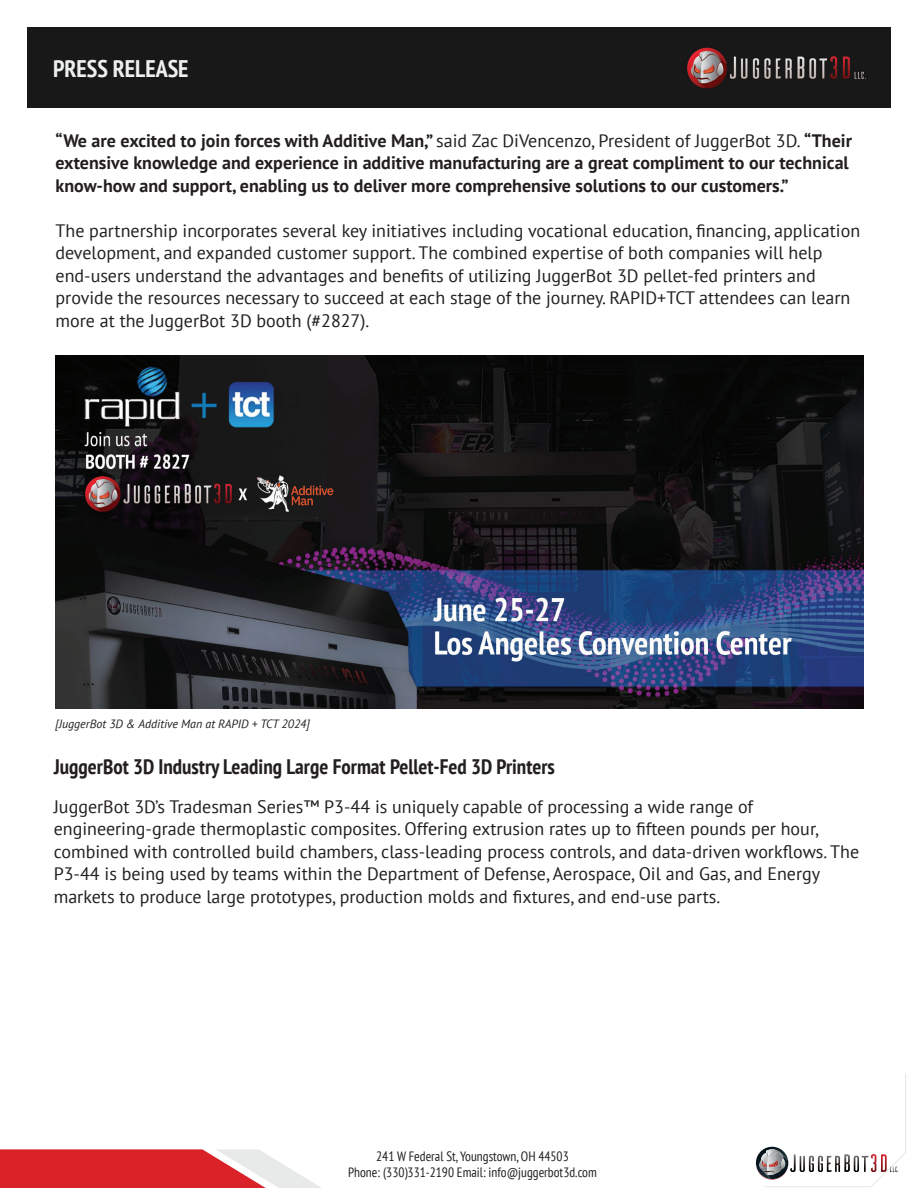
<style>
.page{position:relative;width:918px;height:1188px;background:#fff}
.page>*{position:absolute;margin:0;border:0;box-sizing:border-box;transform-origin:0 0}
.t1{font:700 condensed 24px "PT Sans";color:#edeff0}
.t2{font:700 condensed 21px "PT Sans";color:#231f20}
.t3{font:18px/22.5px "PT Sans";color:#231f20}
.t4{font:700 18px/22.5px "PT Sans";color:#231f20}
.t5{font:condensed 13.5px/16.2px "PT Sans";color:#231f20;text-align:center}
.t6{font:italic 12px "PT Sans";color:#231f20}
.s1{font-weight:400}
</style>
<div class="page">
<div style="left:27px;top:27px;width:864px;height:81px;background:#181818"></div>
<img style="left:687px;top:47px;width:179px;height:42px">
<svg style="left:756px;top:1073px;width:150px;height:114px"></svg>
<svg style="left:0;top:1149px;width:321px;height:39px;background:#e15b60"></svg>
<img style="left:56px;top:355px;width:808px;height:354px">
<h1 class="t1" style="left:53px;top:53px;width:137px">PRESS RELEASE</h1>
<p class="t4" style="left:56px;top:129px;width:798px">“We are excited to join forces with Additive Man,” <span class="s1">said Zac DiVencenzo, President of JuggerBot 3D.</span> “Their extensive knowledge and experience in additive manufacturing are a great compliment to our technical know-how and support, enabling us to deliver more comprehensive solutions to our customers.”</p>
<p class="t3" style="left:56px;top:219px;width:806px">The partnership incorporates several key initiatives including vocational education, financing, application development, and expanded customer support. The combined expertise of both companies will help end-users understand the advantages and benefits of utilizing JuggerBot 3D pellet-fed printers and provide the resources necessary to succeed at each stage of the journey. RAPID+TCT attendees can learn more at the JuggerBot 3D booth (#2827).</p>
<p class="t6" style="left:55px;top:716px;width:256px">[JuggerBot 3D &amp; Additive Man at RAPID + TCT 2024]</p>
<p class="t2" style="left:54px;top:753px;width:503px">JuggerBot 3D Industry Leading Large Format Pellet-Fed 3D Printers</p>
<p class="t3" style="left:54px;top:795px;width:807px">JuggerBot 3D’s Tradesman Series™ P3-44 is uniquely capable of processing a wide range of engineering-grade thermoplastic composites. Offering extrusion rates up to fifteen pounds per hour, combined with controlled build chambers, class-leading process controls, and data-driven workflows. The P3-44 is being used by teams within the Department of Defense, Aerospace, Oil and Gas, and Energy markets to produce large prototypes, production molds and fixtures, and end-use parts.</p>
<p class="t5" style="left:348px;top:1147px;width:250px">241 W Federal St, Youngstown, OH 44503<br>Phone: (330)331-2190 Email: info@juggerbot3d.com</p>
</div>
